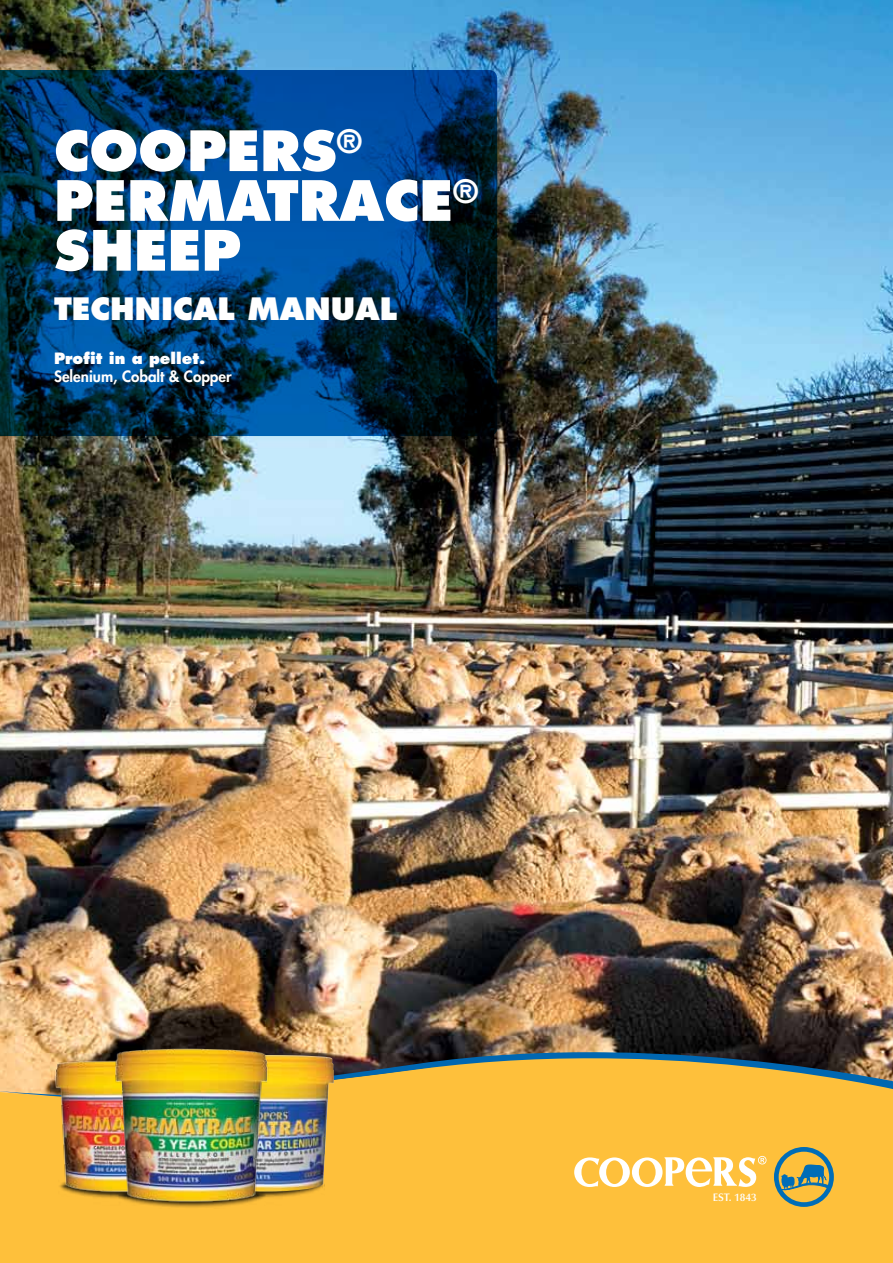
<style>
.page{position:relative;width:893px;height:1263px;background:#fff}
.page>*{position:absolute;margin:0;border:0;box-sizing:border-box;transform-origin:0 0}
.t1{font:800 54px/49.8px "Futura Std";color:#fff}
.t2{font:800 30px "Futura Std";color:#fff}
.t3{font:800 15.15px "Futura Std";color:#fff}
.t4{font:800 15.15px "Futura Std";color:#fff}
.t5{font:600 10.95px "Optima LT Std";color:#fff}
</style>
<div class="page">
<img style="left:0;top:0;width:893px;height:1021px">
<div style="left:0;top:1132px;width:893px;height:131px;background:#fec03b"></div>
<img style="left:0;top:1021px;width:893px;height:111px">
<svg style="left:574px;top:1147px;width:260px;height:60px;background:#e7c264"></svg>
<img style="left:59px;top:1191px;width:266px;height:17px">
<img style="left:43px;top:999px;width:158px;height:200px">
<img style="left:279px;top:1055px;width:55px;height:136px">
<img style="left:97px;top:1039px;width:182px;height:171px">
<svg style="left:0;top:68px;width:499px;height:370px;background:#013868"></svg>
<p class="t1" style="left:54px;top:126px;width:426px">COOPERS<sup>®<br></sup>PERMATRACE<sup>®<br></sup>SHEEP</p>
<p class="t2" style="left:54px;top:290px;width:345px">TECHNICAL MANUAL</p>
<p class="t4" style="left:54px;top:349px;width:153px">Profit in a pellet.</p>
<p class="t3" style="left:54px;top:367px;width:179px">Selenium, Cobalt &amp; Copper</p>
<p class="t5" style="left:713px;top:1190px;width:46px">EST. 1843</p>
</div>
